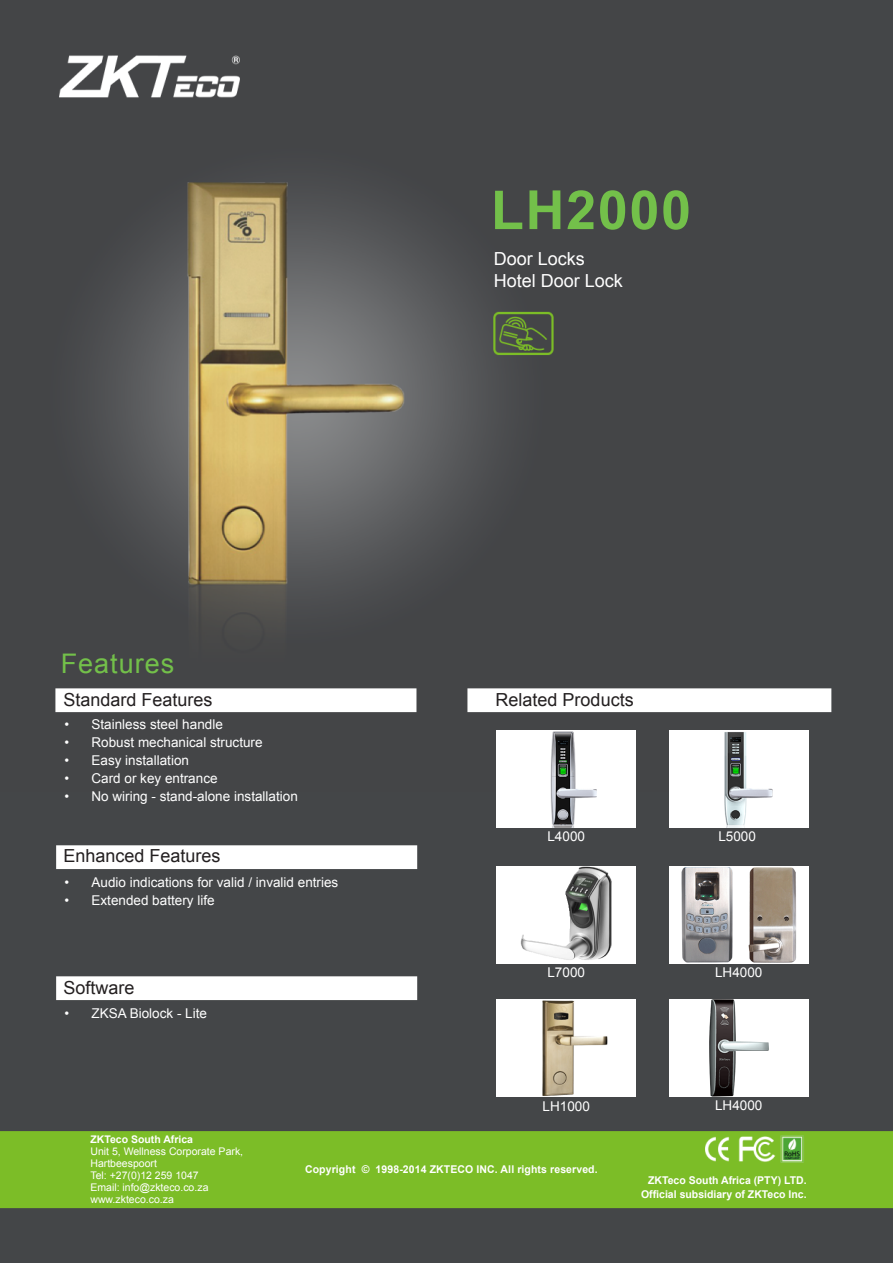
<style>
.page{position:relative;width:893px;height:1263px;background:#fff}
.page>*{position:absolute;margin:0;border:0;box-sizing:border-box;transform-origin:0 0}
.t1{font:700 54px "Arial";letter-spacing:.03em;color:#73c04a}
.t2{font:27px "Arial";letter-spacing:.035em;color:#73c04a}
.t3{font:18px "Arial";color:#231f20}
.t4{font:18px "Arial";color:#fff}
.t5{font:13.5px "Arial";color:#fff}
.t6{font:700 10.65px "Arial";color:#fff}
.t7{font:10.5px "Arial";color:#fff}
.t8{font:700 10.5px "Arial";color:#fff}
</style>
<div class="page">
<img style="left:0;top:0;width:893px;height:1263px">
<img style="left:497px;top:730px;width:139px;height:97px">
<img style="left:669px;top:730px;width:139px;height:97px">
<img style="left:497px;top:866px;width:139px;height:97px">
<img style="left:669px;top:866px;width:139px;height:97px">
<img style="left:497px;top:999px;width:139px;height:97px">
<img style="left:669px;top:999px;width:139px;height:97px">
<p class="t1" style="left:491px;top:174px;width:202px">LH2000</p>
<p class="t2" style="left:61px;top:645px;width:115px">Features</p>
<p class="t3" style="left:63px;top:688px;width:151px">Standard Features</p>
<p class="t5" style="left:65px;top:716px;width:160px">• Stainless steel handle</p>
<p class="t5" style="left:65px;top:734px;width:200px">• Robust mechanical structure</p>
<p class="t5" style="left:65px;top:752px;width:126px">• Easy installation</p>
<p class="t5" style="left:65px;top:770px;width:155px">• Card or key entrance</p>
<p class="t5" style="left:65px;top:788px;width:235px">• No wiring - stand-alone installation</p>
<p class="t3" style="left:63px;top:844px;width:159px">Enhanced Features</p>
<p class="t5" style="left:65px;top:873px;width:275px">• Audio indications for valid / invalid entries</p>
<p class="t5" style="left:65px;top:891px;width:152px">• Extended battery life</p>
<p class="t3" style="left:63px;top:975px;width:73px">Software</p>
<p class="t5" style="left:65px;top:1004px;width:144px">• ZKSA Biolock - Lite</p>
<p class="t4" style="left:494px;top:247px;width:93px">Door Locks</p>
<p class="t4" style="left:494px;top:269px;width:131px">Hotel Door Lock</p>
<p class="t3" style="left:496px;top:688px;width:140px">Related Products</p>
<p class="t5" style="left:547px;top:828px;width:39px">L4000</p>
<p class="t5" style="left:718px;top:828px;width:39px">L5000</p>
<p class="t5" style="left:547px;top:963px;width:39px">L7000</p>
<p class="t5" style="left:715px;top:963px;width:49px">LH4000</p>
<p class="t5" style="left:543px;top:1098px;width:49px">LH1000</p>
<p class="t5" style="left:715px;top:1096px;width:49px">LH4000</p>
<p class="t8" style="left:90px;top:1132px;width:104px">ZKTeco South Africa</p>
<p class="t7" style="left:90px;top:1144px;width:154px">Unit 5, Wellness Corporate Park,</p>
<p class="t7" style="left:90px;top:1156px;width:68px">Hartbeespoort</p>
<p class="t7" style="left:90px;top:1168px;width:110px">Tel: +27(0)12 259 1047</p>
<p class="t7" style="left:90px;top:1180px;width:120px">Email: info@zkteco.co.za</p>
<p class="t7" style="left:90px;top:1192px;width:85px">www.zkteco.co.za</p>
<p class="t6" style="left:305px;top:1162px;width:294px">Copyright © 1998-2014 ZKTECO INC. All rights reserved.</p>
<p class="t6" style="left:648px;top:1173px;width:160px">ZKTeco South Africa (PTY) LTD.</p>
<p class="t6" style="left:641px;top:1187px;width:167px">Official subsidiary of ZKTeco Inc.</p>
</div>
